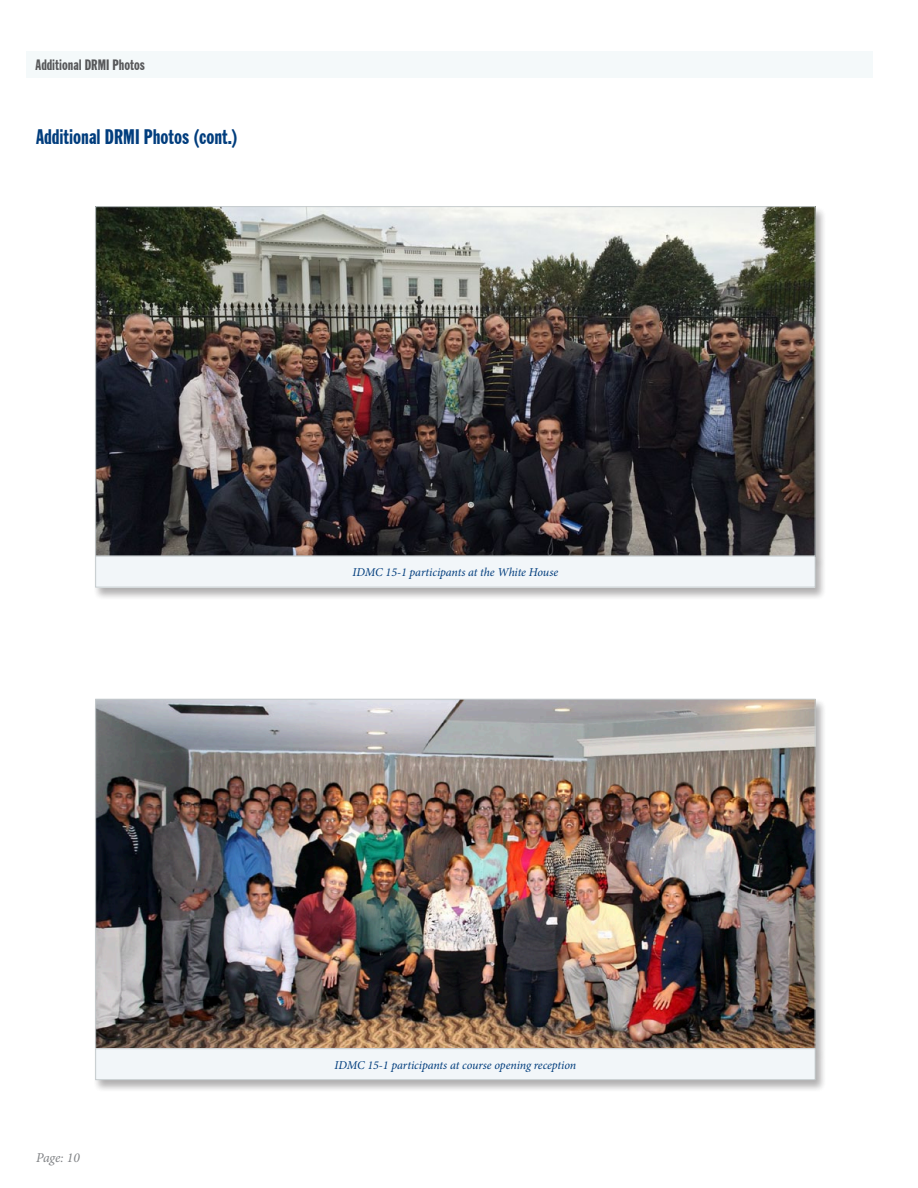
<style>
.page{position:relative;width:918px;height:1188px;background:#fff}
.page>*{position:absolute;margin:0;border:0;box-sizing:border-box;transform-origin:0 0}
.t1{font:extra-condensed 21px "Franklin Gothic BT";color:#013d7d}
.t2{font:extra-condensed 15px "Franklin Gothic BT";color:#57585a}
.t3{font:italic 13.5px "Minion Pro";letter-spacing:-.01em;color:#808285}
.t4{font:italic 12px "Minion Pro";letter-spacing:-.01em;color:#013d7d}
</style>
<div class="page">
<div style="left:26px;top:51px;width:847px;height:27px;background:#f4f9fa"></div>
<div style="left:93px;top:698px;width:734px;height:364px;background:#231f20;opacity:.2"></div>
<img style="left:97px;top:701px;width:716px;height:346px">
<div style="left:93px;top:1048px;width:734px;height:45px;background:#231f20;opacity:.2"></div>
<div style="left:96px;top:1049px;width:719px;height:31px;background:#f2f6f9"></div>
<div style="left:95px;top:1048px;width:720px;height:32px;border:1px solid #c4cacc"></div>
<img style="left:97px;top:208px;width:716px;height:346px">
<div style="left:93px;top:555px;width:734px;height:45px;background:#231f20;opacity:.2"></div>
<div style="left:96px;top:556px;width:719px;height:31px;background:#f2f6f9"></div>
<div style="left:95px;top:556px;width:720px;height:31px;border:1px solid #c4cacc"></div>
<p class="t2" style="left:35px;top:56px;width:111px">Additional DRMI Photos</p>
<h1 class="t1" style="left:36px;top:124px;width:203px">Additional DRMI Photos (cont.)</h1>
<p class="t4" style="left:353px;top:564px;width:207px">IDMC 15-1 participants at the White House</p>
<p class="t3" style="left:36px;top:1148px;width:45px">Page: 10</p>
<p class="t4" style="left:334px;top:1057px;width:243px">IDMC 15-1 participants at course opening reception</p>
</div>
